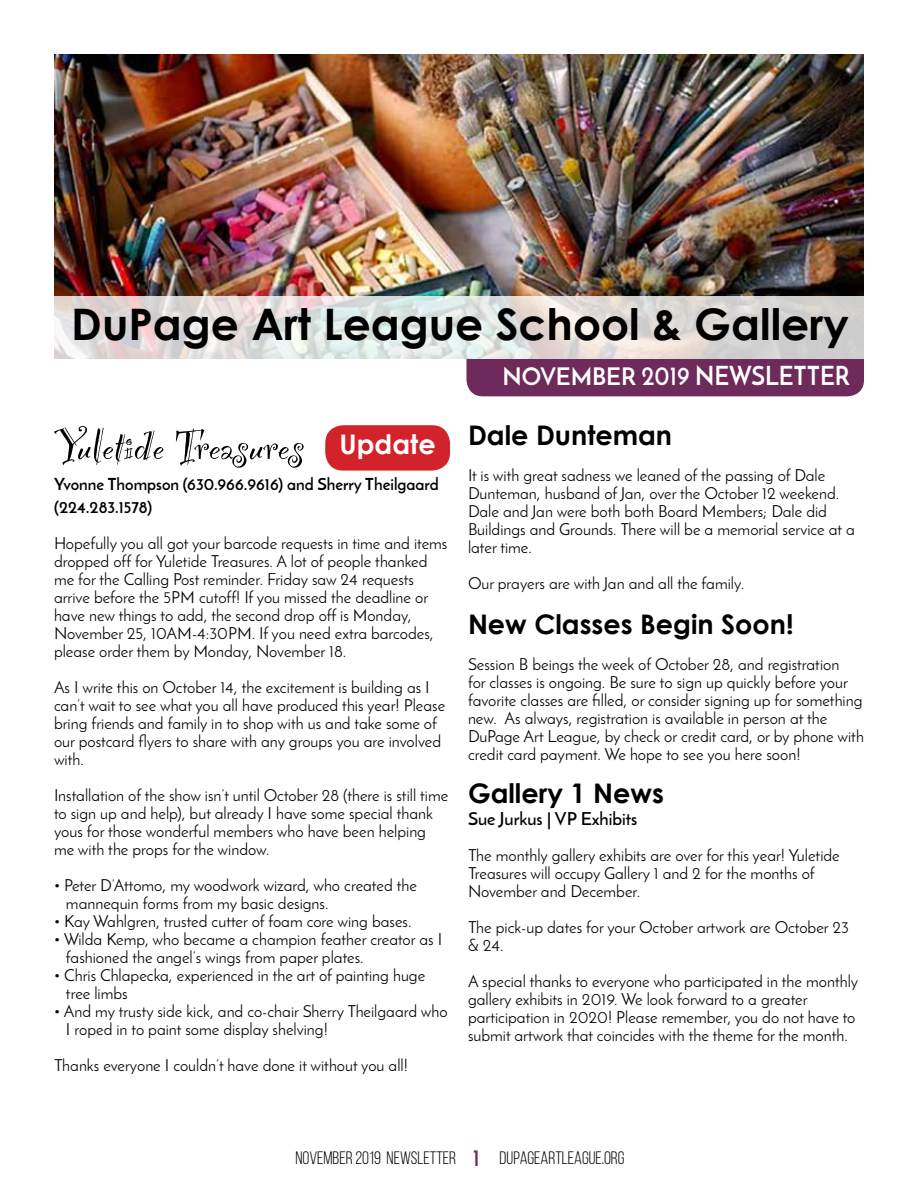
<style>
.page{position:relative;width:918px;height:1188px;background:#fff}
.page>*{position:absolute;margin:0;border:0;box-sizing:border-box;transform-origin:0 0}
.t1{font:700 43.5px "Century Gothic";color:#000}
.t2{font:700 27px "Century Gothic";color:#000}
.t3{font:700 27px "Century Gothic";color:#fff}
.t4{font:700 26.1px "Josefin Sans";color:#fff;scale:.91 1}
.t5{font:18px "Bebas Neue";color:#000}
.t6{font:600 18px "Josefin Sans";color:#000}
.t7{font:16.5px/18px "Josefin Sans";color:#000}
.t8{font:700 16.5px/22.5px "Josefin Sans";color:#000}
.s1{font-size:24px}
.s2{font-size:26.4px}
.s3{font-family:"Josefin Sans";font-weight:600;font-size:24px;color:#6d2a5b}
</style>
<div class="page">
<img style="left:54px;top:54px;width:809px;height:242px">
<div style="left:466px;top:359px;width:398px;height:37px;background:#6d2a5b"></div>
<svg style="left:54px;top:296px;width:809px;height:63px;background:#dfdddb"></svg>
<div style="left:325px;top:425px;width:125px;height:46px;background:#d2232a;border-radius:18px"></div>
<svg style="left:54px;top:426px;width:250px;height:42px"></svg>
<h1 class="t1" style="left:71px;top:297px;width:779px">DuPage Art League School &amp; Gallery</h1>
<h2 class="t3" style="left:340px;top:427px;width:98px">Update</h2>
<p class="t8" style="left:54px;top:473px;width:386px">Yvonne Thompson (630.966.9616) and Sherry Theilgaard (224.283.1578)</p>
<p class="t7" style="left:54px;top:534px;width:395px">Hopefully you all got your barcode requests in time and items dropped off for Yuletide Treasures. A lot of people thanked me for the Calling Post reminder. Friday saw 24 requests arrive before the 5PM cutoff! If you missed the deadline or have new things to add, the second drop off is Monday, November 25, 10AM-4:30PM. If you need extra barcodes, please order them by Monday, November 18.</p>
<p class="t7" style="left:54px;top:678px;width:393px">As I write this on October 14, the excitement is building as I can’t wait to see what you all have produced this year! Please bring friends and family in to shop with us and take some of our postcard flyers to share with any groups you are involved with.</p>
<p class="t7" style="left:54px;top:786px;width:396px">Installation of the show isn’t until October 28 (there is still time to sign up and help), but already I have some special thank yous for those wonderful members who have been helping me with the props for the window.</p>
<p class="t7" style="left:66px;top:876px;width:352px;text-indent:-12px">• Peter D’Attomo, my woodwork wizard, who created the mannequin forms from my basic designs.</p>
<p class="t7" style="left:54px;top:912px;width:359px">• Kay Wahlgren, trusted cutter of foam core wing bases.</p>
<p class="t7" style="left:66px;top:930px;width:378px;text-indent:-12px">• Wilda Kemp, who became a champion feather creator as I fashioned the angel’s wings from paper plates.</p>
<p class="t7" style="left:66px;top:966px;width:361px;text-indent:-12px">• Chris Chlapecka, experienced in the art of painting huge tree limbs</p>
<p class="t7" style="left:66px;top:1002px;width:383px;text-indent:-12px">• And my trusty side kick, and co-chair Sherry Theilgaard who<br>I roped in to paint some display shelving!</p>
<p class="t7" style="left:54px;top:1056px;width:355px">Thanks everyone I couldn’t have done it without you all!</p>
<h3 class="t4" style="left:502px;top:359px;width:383px"><span class="s1">NOVEMBER</span> <span class="s2">2019</span> NEWSLETTER</h3>
<h2 class="t2" style="left:468px;top:419px;width:206px">Dale Dunteman</h2>
<p class="t7" style="left:468px;top:467px;width:388px">It is with great sadness we leaned of the passing of Dale Dunteman, husband of Jan, over the October 12 weekend.<br>Dale and Jan were both both Board Members; Dale did Buildings and Grounds. There will be a memorial service at a later time.</p>
<p class="t7" style="left:468px;top:575px;width:278px">Our prayers are with Jan and all the family.</p>
<h2 class="t2" style="left:468px;top:607px;width:327px">New Classes Begin Soon!</h2>
<p class="t7" style="left:468px;top:655px;width:397px">Session B beings the week of October 28, and registration<br>for classes is ongoing. Be sure to sign up quickly before your favorite classes are filled, or consider signing up for something new. As always, registration is available in person at the DuPage Art League, by check or credit card, or by phone with credit card payment. We hope to see you here soon!</p>
<h2 class="t2" style="left:468px;top:776px;width:198px">Gallery 1 News</h2>
<p class="t6" style="left:468px;top:807px;width:171px">Sue Jurkus | VP Exhibits</p>
<p class="t7" style="left:468px;top:846px;width:373px">The monthly gallery exhibits are over for this year! Yuletide<br>Treasures will occupy Gallery 1 and 2 for the months of<br>November and December.</p>
<p class="t7" style="left:468px;top:918px;width:382px">The pick-up dates for your October artwork are October 23 &amp; 24.</p>
<p class="t7" style="left:468px;top:972px;width:392px">A special thanks to everyone who participated in the monthly gallery exhibits in 2019. We look forward to a greater participation in 2020! Please remember, you do not have to submit artwork that coincides with the theme for the month.</p>
<p class="t5" style="left:296px;top:1148px;width:331px">NOVEMBER 2019 NEWSLETTER <span class="s3">1</span> DUPAGEARTLEAGUE.ORG</p>
</div>
